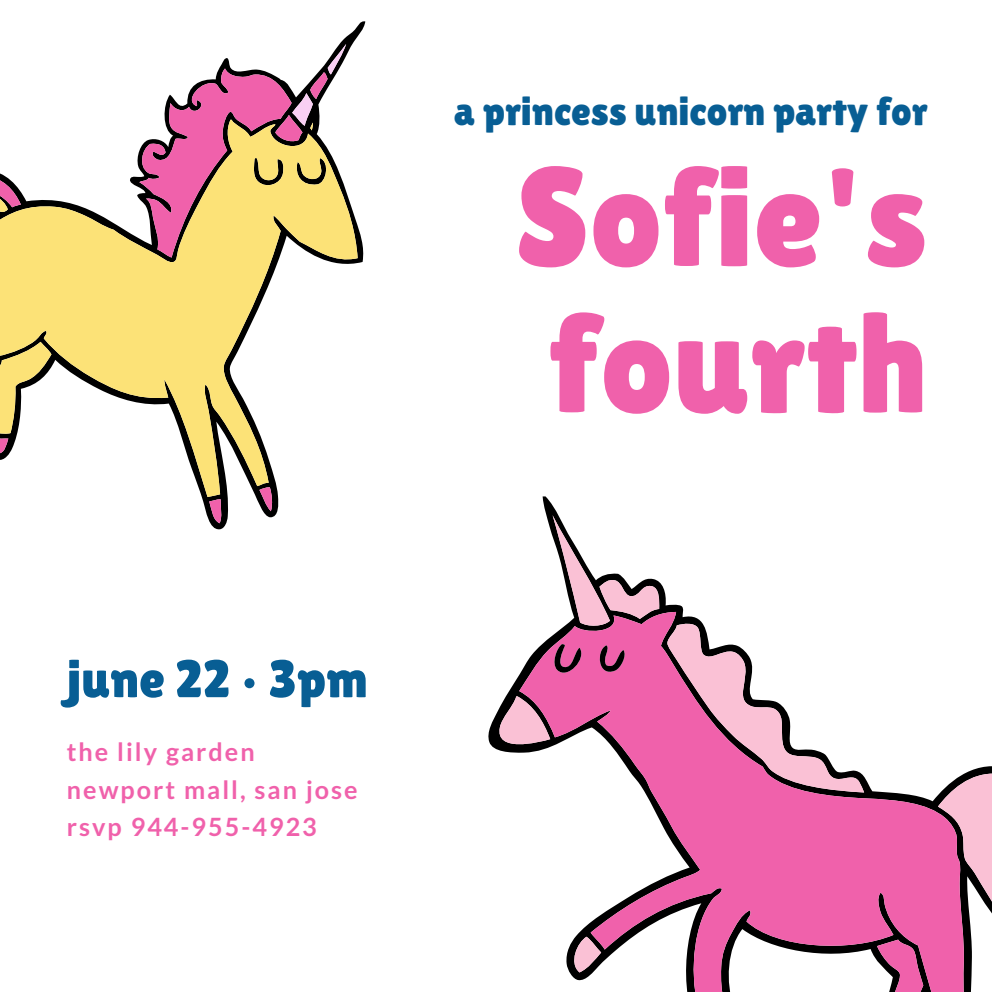
<style>
.page{position:relative;width:992px;height:992px;background:#fff}
.page>*{position:absolute;margin:0;border:0;box-sizing:border-box;transform-origin:0 0}
.t1{font:141px "Lilita One";color:#f061ab}
.t2{font:52.75px "Lilita One";color:#085e94}
.t3{font:40.25px "Lilita One";color:#085e94}
.t4{font:700 25.25px "Lato";letter-spacing:.08em;color:#f061ab}
</style>
<div class="page">
<svg style="left:201px;top:21px;width:164px;height:508px"></svg>
<svg style="left:164px;top:44px;width:182px;height:75px"></svg>
<svg style="left:259px;top:497px;width:14px;height:14px"></svg>
<svg style="left:209px;top:499px;width:14px;height:24px"></svg>
<svg style="left:0;top:119px;width:358px;height:378px"></svg>
<svg style="left:488px;top:496px;width:504px;height:496px"></svg>
<svg style="left:519px;top:612px;width:446px;height:380px"></svg>
<svg style="left:667px;top:622px;width:197px;height:170px"></svg>
<svg style="left:551px;top:644px;width:36px;height:36px"></svg>
<svg style="left:596px;top:645px;width:31px;height:33px"></svg>
<svg style="left:495px;top:696px;width:55px;height:57px;background:#a47b8c"></svg>
<svg style="left:938px;top:772px;width:54px;height:166px;background:#ca8ba8"></svg>
<svg style="left:568px;top:937px;width:33px;height:35px"></svg>
<svg style="left:877px;top:940px;width:46px;height:52px;background:#b6618d"></svg>
<svg style="left:552px;top:515px;width:108px;height:112px"></svg>
<p class="t3" style="left:454px;top:88px;width:475px">a princess unicorn party for</p>
<p class="t1" style="left:515px;top:136px;width:414px">Sofie's</p>
<p class="t1" style="left:548px;top:282px;width:382px">fourth</p>
<p class="t2" style="left:67px;top:648px;width:302px">june 22 • 3pm</p>
<p class="t4" style="left:67px;top:736px;width:189px">the lily garden</p>
<p class="t4" style="left:67px;top:774px;width:292px">newport mall, san jose</p>
<p class="t4" style="left:67px;top:811px;width:251px">rsvp 944-955-4923</p>
</div>
